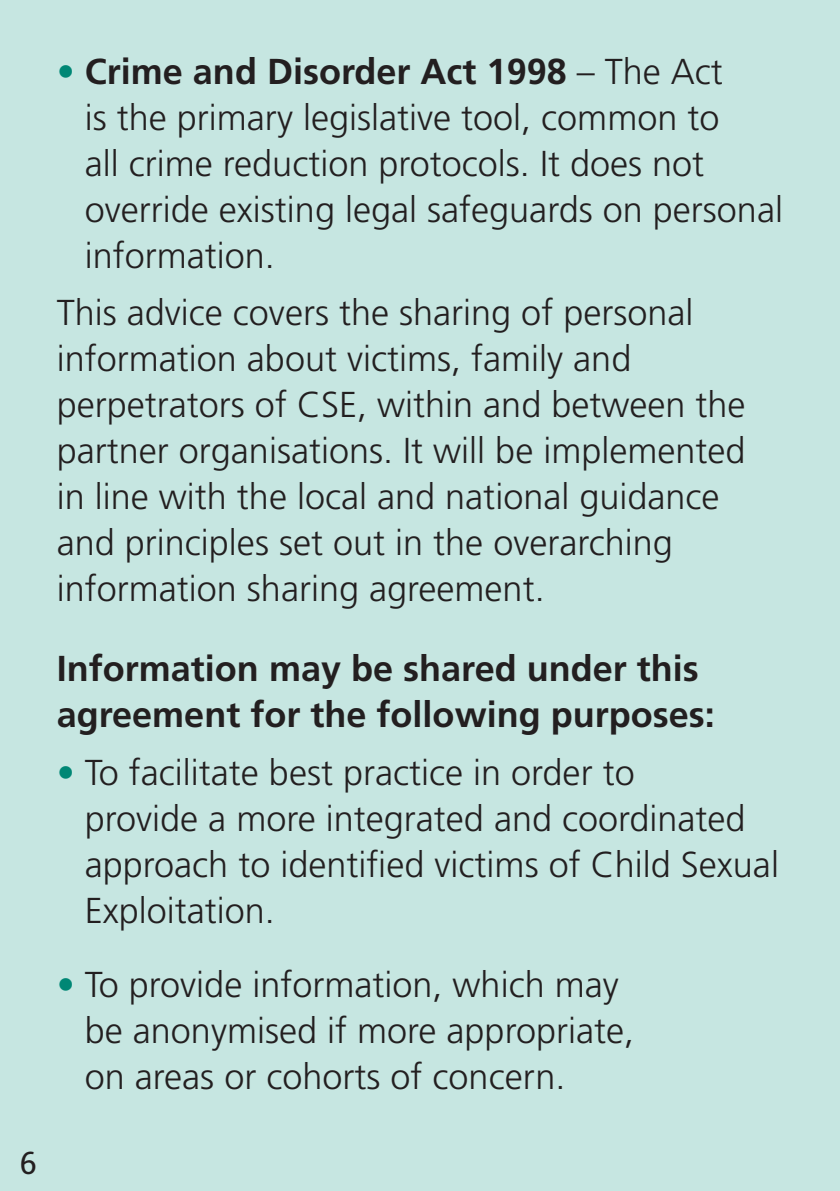
<style>
.page{position:relative;width:840px;height:1191px;background:#fff}
.page>*{position:absolute;margin:0;border:0;box-sizing:border-box;transform-origin:0 0}
.t1{font:300 36px/46px "Frutiger LT Std";color:#231f20}
.t2{font:700 36px/46px "Frutiger LT Std";color:#231f20}
.t3{font:32px "FS Albert";color:#231f20}
.s1{color:#008775}
.s2{font-weight:700}
</style>
<div class="page">
<div style="left:0;top:0;width:839px;height:1191px;background:#c6e6e1"></div>
<p class="t1" style="left:85px;top:49px;width:699px;text-indent:-28px"><span class="s1">•</span> <span class="s2">Crime and Disorder Act 1998</span> – The Act<br>is the primary legislative tool, common to<br>all crime reduction protocols. It does not override existing legal safeguards on personal information.</p>
<p class="t1" style="left:57px;top:290px;width:690px">This advice covers the sharing of personal information about victims, family and perpetrators of CSE, within and between the partner organisations. It will be implemented in line with the local and national guidance and principles set out in the overarching information sharing agreement.</p>
<p class="t2" style="left:57px;top:646px;width:659px">Information may be shared under this agreement for the following purposes:</p>
<p class="t1" style="left:85px;top:750px;width:695px;text-indent:-28px"><span class="s1">•</span> To facilitate best practice in order to<br>provide a more integrated and coordinated approach to identified victims of Child Sexual Exploitation.</p>
<p class="t1" style="left:85px;top:962px;width:550px;text-indent:-28px"><span class="s1">•</span> To provide information, which may be anonymised if more appropriate, on areas or cohorts of concern.</p>
<p class="t3" style="left:20px;top:1144px;width:19px">6</p>
</div>
